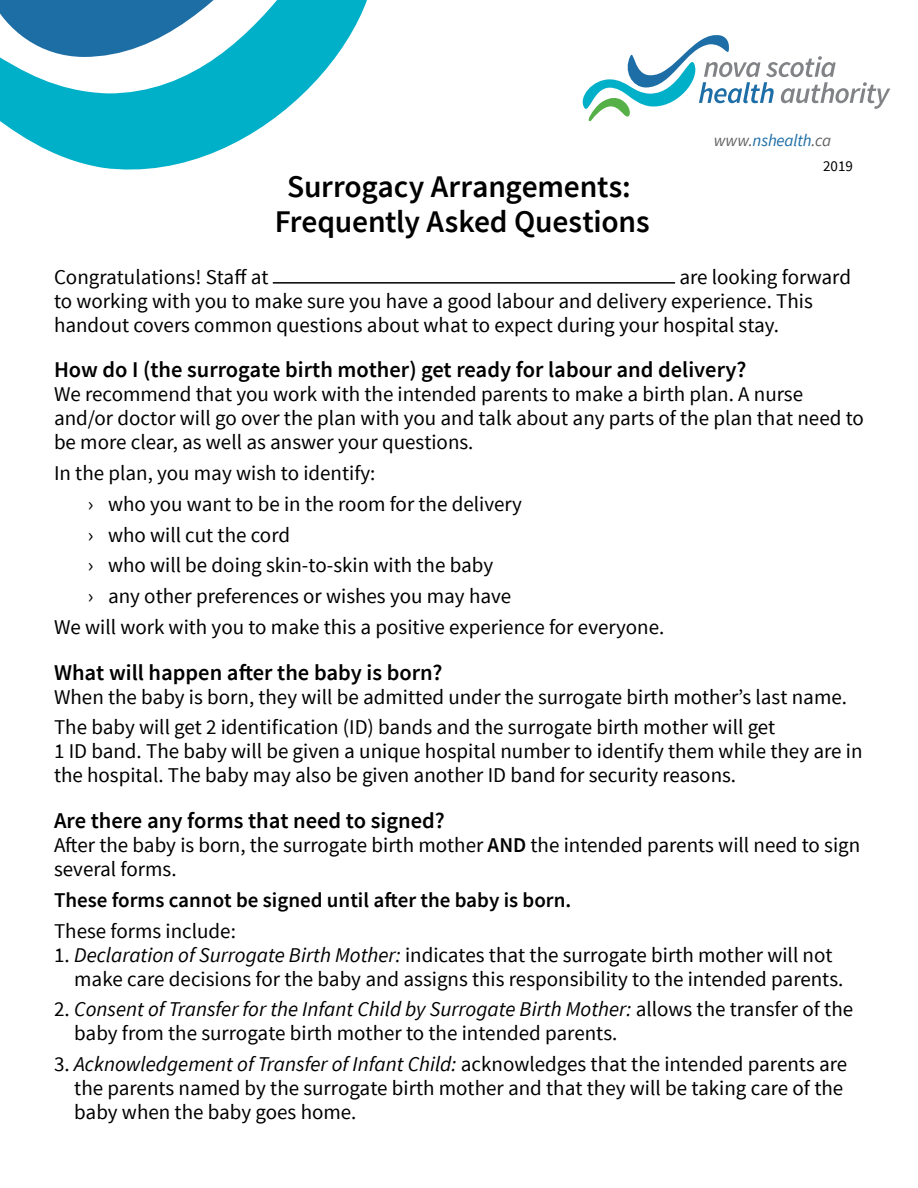
<style>
.page{position:relative;width:918px;height:1188px;background:#fff}
.page>*{position:absolute;margin:0;border:0;box-sizing:border-box;transform-origin:0 0}
.Heading_-_centred{font:600 31.5px "Source Sans Pro";letter-spacing:-.005em;color:#000}
.Subheading__small{font:600 22.5px "Source Sans Pro";color:#000}
.body_text{font:21px/24px "Source Sans Pro";color:#000}
.body_text-2{font:600 21px "Source Sans Pro";color:#000}
.t1{font:italic 16.95px "Source Sans Pro";letter-spacing:-.01em;color:#1e6ea6}
.page{font:15px "Source Sans Pro";color:#000}
.s1{color:#636466}
.s2{font-weight:600}
.s3{font-style:italic}
</style>
<div class="page">
<hr style="left:273px;top:282px;width:402px;height:2px;background:#000">
<svg style="left:582px;top:35px;width:308px;height:87px"></svg>
<svg style="left:0;top:0;width:367px;height:170px"></svg>
<p class="t1" style="left:714px;top:130px;width:119px"><span class="s1">www.</span>nshealth<span class="s1">.ca</span></p>
<p class="Heading_-_centred" style="left:287px;top:167px;width:345px">Surrogacy Arrangements:</p>
<p class="Heading_-_centred" style="left:275px;top:202px;width:376px">Frequently Asked Questions</p>
<p class="page" style="left:823px;top:157px;width:31px">2019</p>
<p class="body_text" style="left:54px;top:265px;width:216px">Congratulations! Staff at</p>
<p class="body_text" style="left:54px;top:265px;width:799px;text-indent:625px">are looking forward to working with you to make sure you have a good labour and delivery experience. This handout covers common questions about what to expect during your hospital stay.</p>
<p class="Subheading__small" style="left:54px;top:356px;width:694px">How do I (the surrogate birth mother) get ready for labour and delivery?</p>
<p class="body_text" style="left:54px;top:383px;width:811px">We recommend that you work with the intended parents to make a birth plan. A nurse and/or doctor will go over the plan with you and talk about any parts of the plan that need to be more clear, as well as answer your questions.</p>
<p class="body_text" style="left:54px;top:461px;width:323px">In the plan, you may wish to identify:</p>
<p class="body_text" style="left:88px;top:492px;width:436px">› who you want to be in the room for the delivery</p>
<p class="body_text" style="left:88px;top:523px;width:204px">› who will cut the cord</p>
<p class="body_text" style="left:88px;top:554px;width:407px">› who will be doing skin-to-skin with the baby</p>
<p class="body_text" style="left:88px;top:584px;width:425px">› any other preferences or wishes you may have</p>
<p class="body_text" style="left:54px;top:615px;width:612px">We will work with you to make this a positive experience for everyone.</p>
<p class="Subheading__small" style="left:54px;top:658px;width:390px">What will happen after the baby is born?</p>
<p class="body_text" style="left:54px;top:685px;width:795px">When the baby is born, they will be admitted under the surrogate birth mother’s last name.</p>
<p class="body_text" style="left:54px;top:716px;width:810px">The baby will get 2 identification (ID) bands and the surrogate birth mother will get<br>1 ID band. The baby will be given a unique hospital number to identify them while they are in the hospital. The baby may also be given another ID band for security reasons.</p>
<p class="Subheading__small" style="left:54px;top:806px;width:392px">Are there any forms that need to signed?</p>
<p class="body_text" style="left:54px;top:833px;width:808px">After the baby is born, the surrogate birth mother <span class="s2">AND</span> the intended parents will need to sign several forms.</p>
<p class="body_text-2" style="left:54px;top:887px;width:519px">These forms cannot be signed until after the baby is born.</p>
<p class="body_text" style="left:54px;top:919px;width:183px">These forms include:</p>
<p class="body_text" style="left:74px;top:943px;width:771px;text-indent:-20px">1. <span class="s3">Declaration of Surrogate Birth Mother:</span> indicates that the surrogate birth mother will not make care decisions for the baby and assigns this responsibility to the intended parents.</p>
<p class="body_text" style="left:74px;top:998px;width:780px;text-indent:-20px">2. <span class="s3">Consent of Transfer for the Infant Child by Surrogate Birth Mother:</span> allows the transfer of the baby from the surrogate birth mother to the intended parents.</p>
<p class="body_text" style="left:74px;top:1052px;width:775px;text-indent:-20px">3. <span class="s3">Acknowledgement of Transfer of Infant Child:</span> acknowledges that the intended parents are the parents named by the surrogate birth mother and that they will be taking care of the baby when the baby goes home.</p>
</div>
